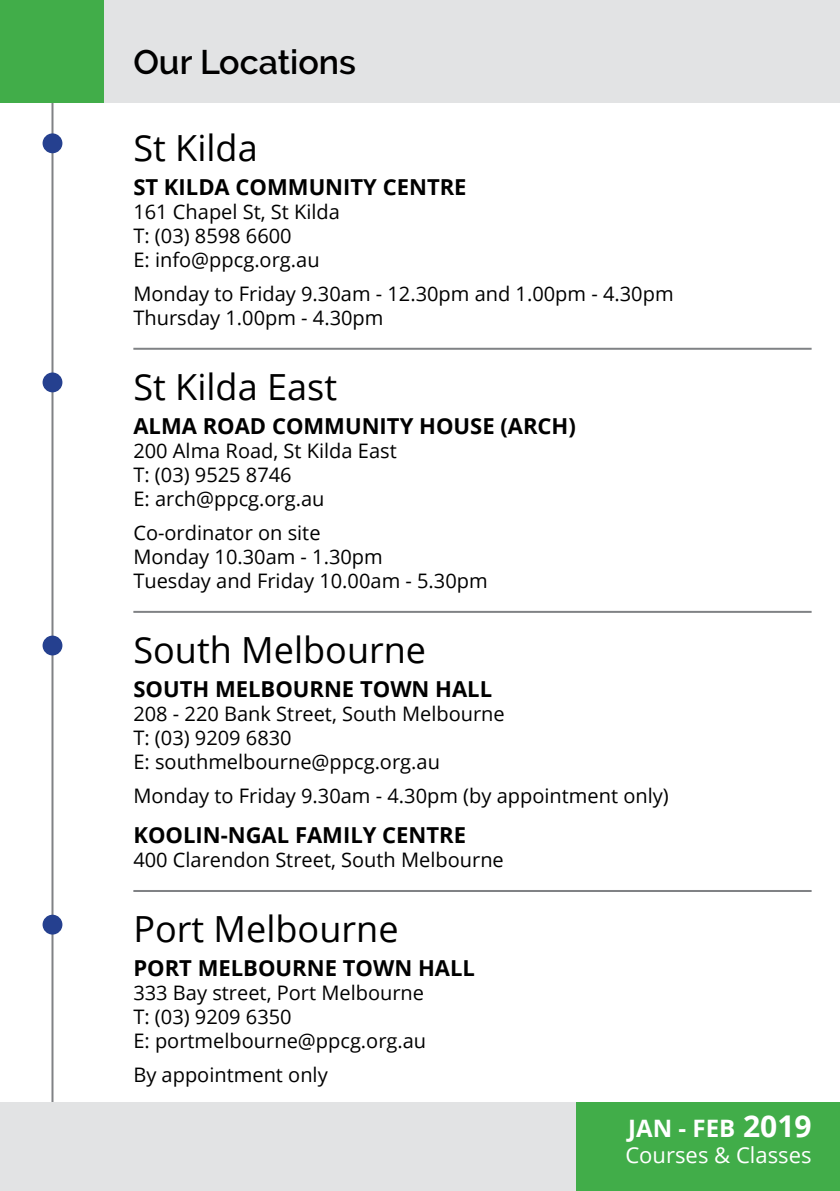
<style>
.page{position:relative;width:840px;height:1191px;background:#fff}
.page>*{position:absolute;margin:0;border:0;box-sizing:border-box;transform-origin:0 0}
.t1{font:36px "Open Sans";color:#000}
.t2{font:600 34px "Raleway";color:#000}
.t3{font:700 24px "Open Sans";color:#fff}
.t4{font:700 22px "Open Sans";color:#000}
.t5{font:22px "Open Sans";color:#fff}
.t6{font:20px/24px "Open Sans";color:#000}
.s1{font-size:30px}
</style>
<div class="page">
<hr style="left:51px;top:0;width:2px;height:1191px;background:#808285">
<div style="left:0;top:0;width:839px;height:102px;background:#e2e3e4"></div>
<div style="left:0;top:0;width:103px;height:102px;background:#41ad49"></div>
<div style="left:43px;top:133px;width:19px;height:20px;background:#25408f;border-radius:50%"></div>
<div style="left:43px;top:372px;width:19px;height:20px;background:#25408f;border-radius:50%"></div>
<div style="left:43px;top:635px;width:19px;height:20px;background:#25408f;border-radius:50%"></div>
<div style="left:43px;top:914px;width:19px;height:20px;background:#25408f;border-radius:50%"></div>
<hr style="left:133px;top:348px;width:678px;height:2px;background:#808285">
<hr style="left:133px;top:611px;width:678px;height:2px;background:#808285">
<hr style="left:133px;top:890px;width:678px;height:2px;background:#808285">
<div style="left:0;top:1102px;width:839px;height:89px;background:#e2e3e4"></div>
<div style="left:575px;top:1102px;width:264px;height:89px;background:#41ad49"></div>
<h2 class="t2" style="left:133px;top:43px;width:224px">Our Locations</h2>
<h1 class="t1" style="left:133px;top:123px;width:126px">St Kilda</h1>
<p class="t4" style="left:133px;top:171px;width:334px">ST KILDA COMMUNITY CENTRE</p>
<p class="t6" style="left:133px;top:199px;width:208px">161 Chapel St, St Kilda<br>T: (03) 8598 6600<br>E: info@ppcg.org.au</p>
<p class="t6" style="left:133px;top:281px;width:541px">Monday to Friday 9.30am - 12.30pm and 1.00pm - 4.30pm<br>Thursday 1.00pm - 4.30pm</p>
<h1 class="t1" style="left:133px;top:362px;width:205px">St Kilda East</h1>
<p class="t4" style="left:133px;top:410px;width:444px">ALMA ROAD COMMUNITY HOUSE (ARCH)</p>
<p class="t6" style="left:133px;top:438px;width:265px">200 Alma Road, St Kilda East<br>T: (03) 9525 8746<br>E: arch@ppcg.org.au</p>
<p class="t6" style="left:133px;top:520px;width:355px">Co-ordinator on site<br>Monday 10.30am - 1.30pm<br>Tuesday and Friday 10.00am - 5.30pm</p>
<h1 class="t1" style="left:133px;top:625px;width:294px">South Melbourne</h1>
<p class="t4" style="left:133px;top:673px;width:360px">SOUTH MELBOURNE TOWN HALL</p>
<p class="t6" style="left:133px;top:701px;width:373px">208 - 220 Bank Street, South Melbourne<br>T: (03) 9209 6830<br>E: southmelbourne@ppcg.org.au</p>
<p class="t6" style="left:133px;top:783px;width:536px">Monday to Friday 9.30am - 4.30pm (by appointment only)</p>
<p class="t4" style="left:133px;top:819px;width:334px">KOOLIN-NGAL FAMILY CENTRE</p>
<p class="t6" style="left:133px;top:847px;width:372px">400 Clarendon Street, South Melbourne</p>
<h1 class="t1" style="left:133px;top:904px;width:266px">Port Melbourne</h1>
<p class="t4" style="left:133px;top:952px;width:343px">PORT MELBOURNE TOWN HALL</p>
<p class="t6" style="left:133px;top:980px;width:294px">333 Bay street, Port Melbourne<br>T: (03) 9209 6350<br>E: portmelbourne@ppcg.org.au</p>
<p class="t6" style="left:133px;top:1062px;width:196px">By appointment only</p>
<p class="t3" style="left:627px;top:1111px;width:185px">JAN - FEB <span class="s1">2019</span></p>
<p class="t5" style="left:625px;top:1139px;width:187px">Courses &amp; Classes</p>
</div>
